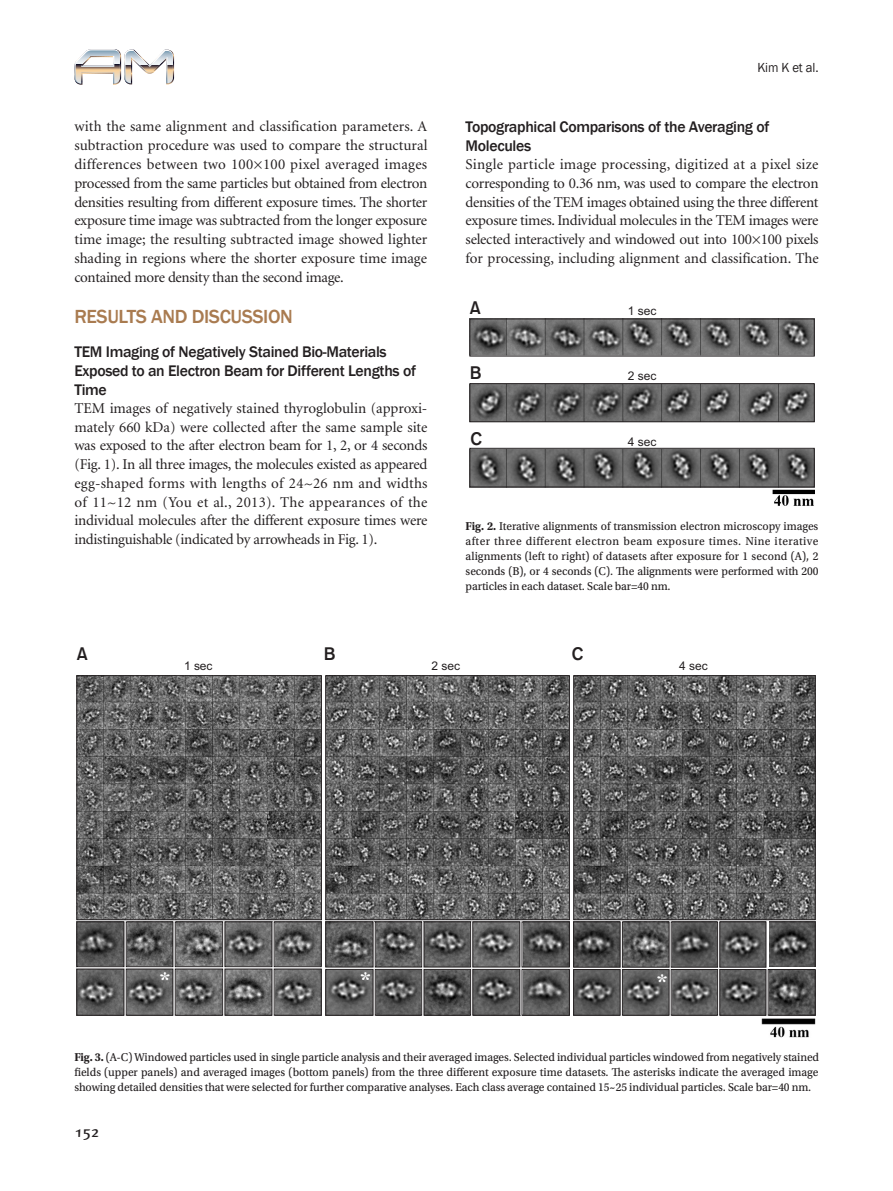
<style>
.page{position:relative;width:893px;height:1191px;background:#fff}
.page>*{position:absolute;margin:0;border:0;box-sizing:border-box;transform-origin:0 0}
.서론{font:500 19.5px "Franklin Gothic";letter-spacing:-.02em;color:#a97b50}
.t1{font:18px "Gothic 725 BT Bold A";color:#231f20}
._1제목{font:500 15.75px/18.8px "Franklin Gothic";letter-spacing:-.02em;color:#231f20}
.t2{font:15.75px "Formal 436 BT";color:#231f20;scale:.95 1}
.본문{font:15px/18.8px "Minion";letter-spacing:-.015em;color:#231f20;text-align:justify}
.머리말-짝_저자명{font:13.5px "Franklin Gothic";letter-spacing:-.01em;color:#231f20;scale:.95 1}
.표제목{font:12px/15px "Utopia Std Capt";letter-spacing:-.01em;color:#231f20;text-align:justify;scale:.95 1}
.t3{font:12px "Arial";color:#231f20}
.s1{font-family:"Utopia Std";font-weight:700}
</style>
<div class="page">
<svg style="left:74px;top:49px;width:100px;height:36px"></svg>
<img style="left:574px;top:1015px;width:241px;height:22px">
<hr style="left:620px;top:920px;width:2px;height:97px;background:#fff">
<hr style="left:669px;top:920px;width:2px;height:97px;background:#fff">
<hr style="left:718px;top:920px;width:2px;height:97px;background:#fff">
<hr style="left:766px;top:920px;width:2px;height:97px;background:#fff">
<svg style="left:76px;top:675px;width:740px;height:340px;background:#616161"></svg>
<img style="left:470px;top:487px;width:344px;height:19px">
<svg style="left:469px;top:318px;width:346px;height:169px"></svg>
<p class="본문" style="left:74px;top:118px;width:355px">with the same alignment and classification parameters. A subtraction procedure was used to compare the structural differences between two 100×100 pixel averaged images processed from the same particles but obtained from electron densities resulting from different exposure times. The shorter exposure time image was subtracted from the longer exposure time image; the resulting subtracted image showed lighter shading in regions where the shorter exposure time image contained more density than the second image.</p>
<p class="서론" style="left:74px;top:304px;width:220px">RESULTS AND DISCUSSION</p>
<p class="_1제목" style="left:74px;top:343px;width:343px">TEM Imaging of Negatively Stained Bio-Materials<br>Exposed to an Electron Beam for Different Lengths of<br>Time</p>
<p class="본문" style="left:74px;top:399px;width:355px;text-align:left">TEM images of negatively stained thyroglobulin (approxi&shy;mately 660 kDa) were collected after the same sample site was exposed to the after electron beam for 1, 2, or 4 seconds (Fig. 1). In all three images, the molecules existed as appeared egg-shaped forms with lengths of 24~26 nm and widths of 11~12 nm (You et al., 2013). The appearances of the individual molecules after the different exposure times were indistinguishable (indicated by arrowheads in Fig. 1).</p>
<p class="머리말-짝_저자명" style="left:757px;top:59px;width:66px">Kim K et al.</p>
<p class="_1제목" style="left:466px;top:118px;width:305px">Topographical Comparisons of the Averaging of<br>Molecules</p>
<p class="본문" style="left:466px;top:155px;width:355px">Single particle image processing, digitized at a pixel size corresponding to 0.36 nm, was used to compare the electron densities of the TEM images obtained using the three different exposure times. Individual molecules in the TEM images were selected interactively and windowed out into 100×100 pixels for processing, including alignment and classification. The</p>
<p class="t1" style="left:470px;top:297px;width:13px">A</p>
<p class="t3" style="left:628px;top:306px;width:30px">1 sec</p>
<p class="t1" style="left:470px;top:362px;width:13px">B</p>
<p class="t3" style="left:628px;top:371px;width:30px">2 sec</p>
<p class="t1" style="left:470px;top:428px;width:13px">C</p>
<p class="t3" style="left:628px;top:437px;width:30px">4 sec</p>
<p class="표제목" style="left:466px;top:518px;width:373px"><span class="s1">Fig. 2.</span> Iterative alignments of transmission electron microscopy images after three different electron beam exposure times. Nine iterative alignments (left to right) of datasets after exposure for 1 second (A), 2 seconds (B), or 4 seconds (C). The alignments were performed with 200 particles in each dataset. Scale bar=40 nm.</p>
<p class="t1" style="left:77px;top:643px;width:13px">A</p>
<p class="t1" style="left:324px;top:643px;width:13px">B</p>
<p class="t1" style="left:572px;top:643px;width:13px">C</p>
<p class="t3" style="left:184px;top:661px;width:30px">1 sec</p>
<p class="t3" style="left:432px;top:661px;width:30px">2 sec</p>
<p class="t3" style="left:679px;top:661px;width:30px">4 sec</p>
<p class="표제목" style="left:74px;top:1050px;width:785px"><span class="s1">Fig. 3.</span> (A-C) Windowed particles used in single particle analysis and their averaged images. Selected individual particles windowed from negatively stained fields (upper panels) and averaged images (bottom panels) from the three different exposure time datasets. The asterisks indicate the averaged image showing detailed densities that were selected for further comparative analyses. Each class average contained 15~25 individual particles. Scale bar=40 nm.</p>
<p class="t2" style="left:74px;top:1121px;width:28px">152</p>
</div>
